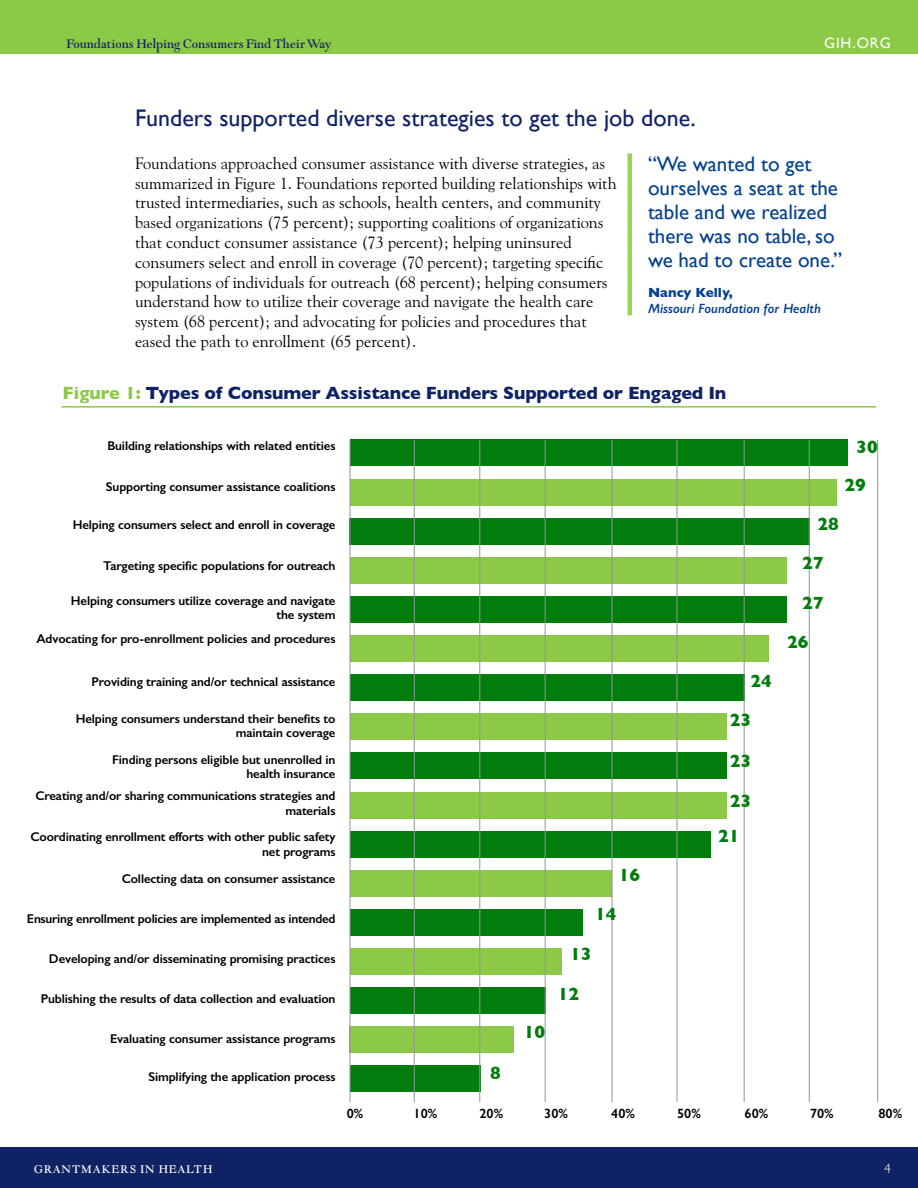
<style>
.page{position:relative;width:918px;height:1188px;background:#fff}
.page>*{position:absolute;margin:0;border:0;box-sizing:border-box;transform-origin:0 0}
.t1{font:24px "Gill Sans";color:#0f2264}
.t2{font:21px/24px "Gill Sans";color:#034091}
.t3{font:700 18px "Gill Sans";letter-spacing:-.01em;color:#0f2264}
.t4{font:700 18px/38.8px "Gill Sans";color:#007d0c}
.t5{font:16.5px/19.8px "Goudy Old Style BT";color:#000}
.t6{font:15px "Goudy Modern";color:#0f2264}
.t7{font:15px "Gill Sans";letter-spacing:.06em;color:#fff}
.t8{font:italic 600 13.5px "Gill Sans";color:#034091}
.t9{font:600 13.5px "Gill Sans";color:#000}
.t10{font:13.5px "Goudy Modern";letter-spacing:.06em;color:#fff}
.t11{font:700 13.5px "Gill Sans";color:#034091}
.t12{font:300 13.5px "Gill Sans";color:#fff}
.t13{font:600 12.75px/14.5px "Gill Sans";letter-spacing:-.01em;color:#000;text-align:right}
.s1{color:#8cc947}
</style>
<div class="page">
<div style="left:0;top:0;width:918px;height:54px;background:#8cc947"></div>
<div style="left:0;top:1148px;width:918px;height:40px;background:#0f2264"></div>
<div style="left:627px;top:153px;width:5px;height:162px;background:#9dd354"></div>
<hr style="left:62px;top:406px;width:814px;height:2px;background:#8cc947">
<div style="left:350px;top:1065px;width:131px;height:27px;background:#007d0c"></div>
<div style="left:350px;top:440px;width:498px;height:26px;background:#007d0c"></div>
<div style="left:350px;top:479px;width:487px;height:27px;background:#8cc947"></div>
<div style="left:350px;top:518px;width:460px;height:27px;background:#007d0c"></div>
<div style="left:350px;top:557px;width:437px;height:27px;background:#8cc947"></div>
<div style="left:350px;top:596px;width:437px;height:27px;background:#007d0c"></div>
<div style="left:350px;top:635px;width:418px;height:27px;background:#8cc947"></div>
<div style="left:350px;top:674px;width:394px;height:27px;background:#007d0c"></div>
<div style="left:350px;top:713px;width:377px;height:27px;background:#8cc947"></div>
<div style="left:350px;top:752px;width:377px;height:27px;background:#007d0c"></div>
<div style="left:350px;top:792px;width:377px;height:27px;background:#8cc947"></div>
<div style="left:350px;top:831px;width:361px;height:27px;background:#007d0c"></div>
<div style="left:350px;top:870px;width:261px;height:27px;background:#8cc947"></div>
<div style="left:350px;top:909px;width:232px;height:27px;background:#007d0c"></div>
<div style="left:350px;top:948px;width:212px;height:27px;background:#8cc947"></div>
<div style="left:350px;top:987px;width:195px;height:27px;background:#007d0c"></div>
<div style="left:350px;top:1026px;width:164px;height:27px;background:#8cc947"></div>
<hr style="left:350px;top:440px;width:1px;height:662px;background:#939598">
<hr style="left:414px;top:440px;width:1px;height:662px;background:#939598">
<hr style="left:480px;top:440px;width:1px;height:662px;background:#939598">
<hr style="left:545px;top:440px;width:1px;height:662px;background:#939598">
<hr style="left:612px;top:440px;width:1px;height:662px;background:#939598">
<hr style="left:677px;top:440px;width:1px;height:662px;background:#939598">
<hr style="left:744px;top:440px;width:1px;height:662px;background:#939598">
<hr style="left:809px;top:440px;width:1px;height:662px;background:#939598">
<hr style="left:877px;top:440px;width:1px;height:662px;background:#939598">
<p class="t6" style="left:66px;top:36px;width:267px">Foundations Helping Consumers Find Their Way</p>
<p class="t7" style="left:824px;top:34px;width:68px">GIH.ORG</p>
<h1 class="t1" style="left:135px;top:104px;width:562px">Funders supported diverse strategies to get the job done.</h1>
<p class="t5" style="left:135px;top:153px;width:483px">Foundations approached consumer assistance with diverse strategies, as summarized in Figure 1. Foundations reported building relationships with trusted intermediaries, such as schools, health centers, and community based organizations (75 percent); supporting coalitions of organizations that conduct consumer assistance (73 percent); helping uninsured consumers select and enroll in coverage (70 percent); targeting specific populations of individuals for outreach (68 percent); helping consumers understand how to utilize their coverage and navigate the health care system (68 percent); and advocating for policies and procedures that eased the path to enrollment (65 percent).</p>
<h3 class="t3" style="left:63px;top:378px;width:665px"><span class="s1">Figure 1:</span> Types of Consumer Assistance Funders Supported or Engaged In</h3>
<h2 class="t2" style="left:648px;top:152px;width:196px">“We wanted to get ourselves a seat at the table and we realized there was no table, so we had to create one.”</h2>
<p class="t11" style="left:648px;top:282px;width:87px">Nancy Kelly,</p>
<p class="t8" style="left:648px;top:300px;width:174px">Missouri Foundation for Health</p>
<p class="t13" style="left:107px;top:439px;width:230px">Building relationships with related entities</p>
<p class="t13" style="left:106px;top:479px;width:231px">Supporting consumer assistance coalitions</p>
<p class="t13" style="left:73px;top:517px;width:264px">Helping consumers select and enroll in coverage</p>
<p class="t13" style="left:103px;top:558px;width:234px">Targeting specific populations for outreach</p>
<p class="t13" style="left:71px;top:593px;width:266px">Helping consumers utilize coverage and navigate the system</p>
<p class="t13" style="left:36px;top:631px;width:301px">Advocating for pro-enrollment policies and procedures</p>
<p class="t13" style="left:92px;top:675px;width:245px">Providing training and/or technical assistance</p>
<p class="t13" style="left:76px;top:711px;width:261px">Helping consumers understand their benefits to maintain coverage</p>
<p class="t13" style="left:112px;top:752px;width:225px">Finding persons eligible but unenrolled in health insurance</p>
<p class="t13" style="left:35px;top:789px;width:302px">Creating and/or sharing communications strategies and materials</p>
<p class="t13" style="left:30px;top:830px;width:307px">Coordinating enrollment efforts with other public safety net programs</p>
<p class="t13" style="left:122px;top:871px;width:215px">Collecting data on consumer assistance</p>
<p class="t13" style="left:27px;top:912px;width:310px">Ensuring enrollment policies are implemented as intended</p>
<p class="t13" style="left:49px;top:951px;width:288px">Developing and/or disseminating promising practices</p>
<p class="t13" style="left:41px;top:991px;width:296px">Publishing the results of data collection and evaluation</p>
<p class="t13" style="left:110px;top:1032px;width:227px">Evaluating consumer assistance programs</p>
<p class="t13" style="left:148px;top:1069px;width:189px">Simplifying the application process</p>
<h3 class="t4" style="left:844px;top:428px;width:35px;line-height:37.8px;text-indent:12px">30<br>29</h3>
<h3 class="t4" style="left:490px;top:1053px;width:12px">8</h3>
<h3 class="t4" style="left:524px;top:1012px;width:23px">10</h3>
<h3 class="t4" style="left:619px;top:855px;width:23px">16</h3>
<h3 class="t4" style="left:595px;top:894px;width:23px">14</h3>
<h3 class="t4" style="left:570px;top:934px;width:23px">13</h3>
<h3 class="t4" style="left:558px;top:974px;width:23px">12</h3>
<h3 class="t4" style="left:730px;top:662px;width:43px;line-height:38.4px;text-indent:21px">24<br>23</h3>
<h3 class="t4" style="left:730px;top:741px;width:23px">23</h3>
<h3 class="t4" style="left:718px;top:782px;width:35px;line-height:35.7px;text-indent:12px">23<br>21</h3>
<h3 class="t4" style="left:802px;top:504px;width:38px;text-indent:15px">28<br>27</h3>
<h3 class="t4" style="left:787px;top:583px;width:38px;text-indent:15px">27<br>26</h3>
<p class="t9" style="left:347px;top:1106px;width:18px">0%</p>
<p class="t9" style="left:414px;top:1106px;width:25px">10%</p>
<p class="t9" style="left:480px;top:1106px;width:25px">20%</p>
<p class="t9" style="left:544px;top:1106px;width:25px">30%</p>
<p class="t9" style="left:611px;top:1106px;width:25px">40%</p>
<p class="t9" style="left:677px;top:1106px;width:25px">50%</p>
<p class="t9" style="left:745px;top:1106px;width:25px">60%</p>
<p class="t9" style="left:810px;top:1106px;width:25px">70%</p>
<p class="t9" style="left:878px;top:1106px;width:25px">80%</p>
<p class="t10" style="left:34px;top:1162px;width:180px">GRANTMAKERS IN HEALTH</p>
<p class="t12" style="left:884px;top:1161px;width:8px">4</p>
</div>
